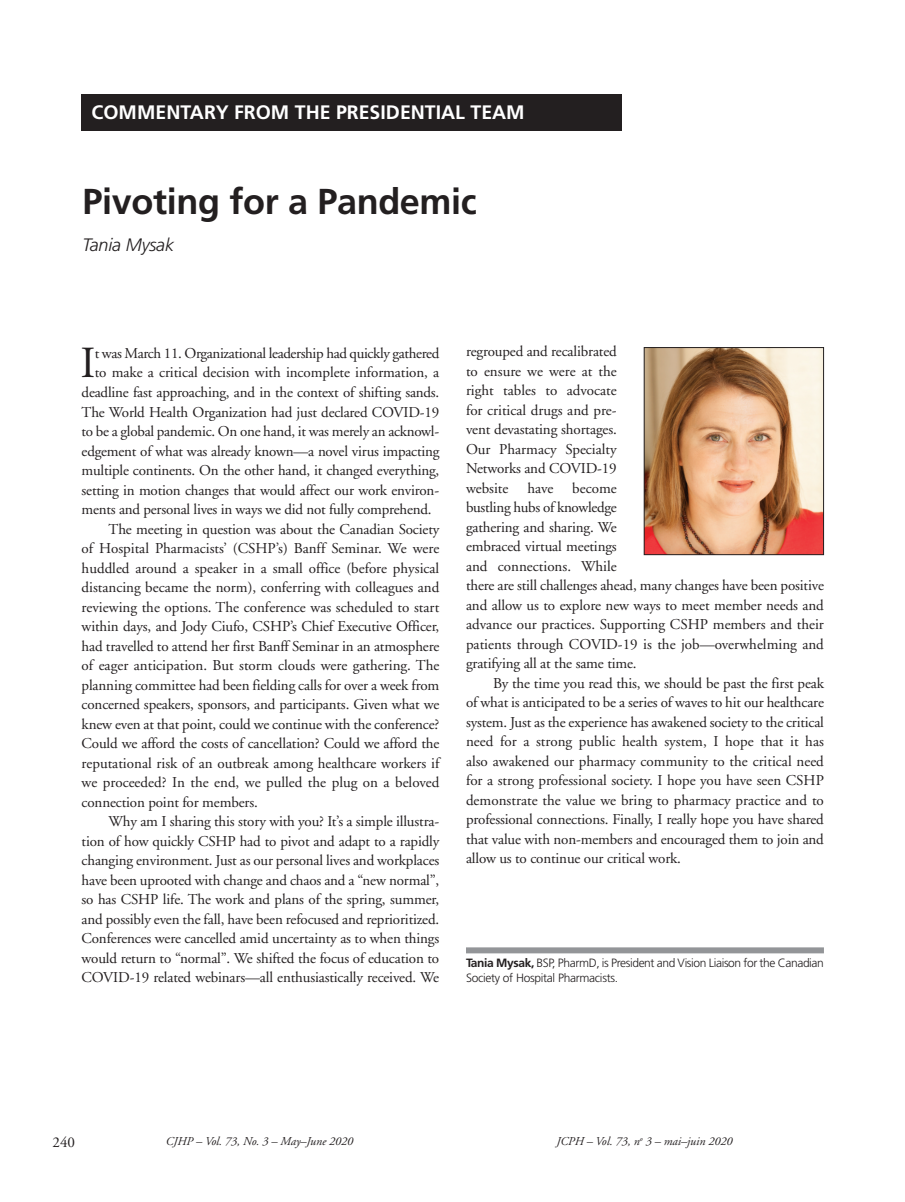
<style>
.page{position:relative;width:905px;height:1202px;background:#fff}
.page>*{position:absolute;margin:0;border:0;box-sizing:border-box;transform-origin:0 0}
.t1{font:44.4px "Adobe Garamond";color:#231f20}
.t2{font:700 36px "Frutiger";letter-spacing:-.01em;color:#231f20}
.t3{font:700 19.5px "Frutiger";color:#fff}
.t4{font:italic 300 18px "Frutiger";letter-spacing:-.01em;color:#231f20}
.t5{font:15px/19.5px "Adobe Garamond";letter-spacing:-.01em;color:#231f20;text-align:justify}
.t6{font:300 12px/15px "Frutiger";letter-spacing:-.03em;color:#231f20}
.t7{font:italic 12px "Adobe Garamond";color:#231f20}
.s1{font-weight:700}
</style>
<div class="page">
<div style="left:466px;top:947px;width:358px;height:6px;background:#939598"></div>
<div style="left:81px;top:94px;width:540px;height:36px;background:#231f20"></div>
<img style="left:645px;top:349px;width:177px;height:204px">
<div style="left:643px;top:347px;width:181px;height:208px;border:1px solid #231f20"></div>
<h3 class="t3" style="left:92px;top:105px;width:434px">COMMENTARY FROM THE PRESIDENTIAL TEAM</h3>
<h2 class="t2" style="left:82px;top:187px;width:396px">Pivoting for a Pandemic</h2>
<p class="t4" style="left:82px;top:238px;width:93px">Tania Mysak</p>
<h1 class="t1" style="left:81px;top:346px;width:16px">I</h1>
<p class="t5" style="left:95px;top:345px;width:346px">t was March 11. Organizational leadership had quickly gathered</p>
<p class="t5" style="left:95px;top:364px;width:346px">to make a critical decision with incomplete information, a</p>
<p class="t5" style="left:82px;top:384px;width:359px">deadline fast approaching, and in the context of shifting sands.</p>
<p class="t5" style="left:82px;top:403px;width:359px">The World Health Organization had just declared COVID-19</p>
<p class="t5" style="left:82px;top:423px;width:359px">to be a global pandemic. On one hand, it was merely an acknowl-</p>
<p class="t5" style="left:82px;top:442px;width:359px">edgement of what was already known—a novel virus impacting</p>
<p class="t5" style="left:82px;top:462px;width:359px">multiple continents. On the other hand, it changed everything,</p>
<p class="t5" style="left:82px;top:481px;width:359px">setting in motion changes that would affect our work environ-</p>
<p class="t5" style="left:82px;top:501px;width:351px">ments and personal lives in ways we did not fully comprehend.</p>
<p class="t5" style="left:109px;top:520px;width:332px">The meeting in question was about the Canadian Society</p>
<p class="t5" style="left:82px;top:540px;width:359px">of Hospital Pharmacists’ (CSHP’s) Banff Seminar. We were</p>
<p class="t5" style="left:82px;top:559px;width:359px">huddled around a speaker in a small office (before physical</p>
<p class="t5" style="left:82px;top:579px;width:359px">distancing became the norm), conferring with colleagues and</p>
<p class="t5" style="left:82px;top:598px;width:359px">reviewing the options. The conference was scheduled to start</p>
<p class="t5" style="left:82px;top:618px;width:359px">within days, and Jody Ciufo, CSHP’s Chief Executive Officer,</p>
<p class="t5" style="left:82px;top:637px;width:359px">had travelled to attend her first Banff Seminar in an atmosphere</p>
<p class="t5" style="left:82px;top:657px;width:359px">of eager anticipation. But storm clouds were gathering. The</p>
<p class="t5" style="left:82px;top:676px;width:359px">planning committee had been fielding calls for over a week from</p>
<p class="t5" style="left:82px;top:696px;width:359px">concerned speakers, sponsors, and participants. Given what we</p>
<p class="t5" style="left:82px;top:715px;width:359px">knew even at that point, could we continue with the conference?</p>
<p class="t5" style="left:82px;top:735px;width:359px">Could we afford the costs of cancellation? Could we afford the</p>
<p class="t5" style="left:82px;top:754px;width:359px">reputational risk of an outbreak among healthcare workers if</p>
<p class="t5" style="left:82px;top:774px;width:359px">we proceeded? In the end, we pulled the plug on a beloved</p>
<p class="t5" style="left:82px;top:793px;width:178px">connection point for members.</p>
<p class="t5" style="left:109px;top:813px;width:332px">Why am I sharing this story with you? It’s a simple illustra-</p>
<p class="t5" style="left:82px;top:832px;width:359px">tion of how quickly CSHP had to pivot and adapt to a rapidly</p>
<p class="t5" style="left:82px;top:852px;width:359px">changing environment. Just as our personal lives and workplaces</p>
<p class="t5" style="left:82px;top:871px;width:359px">have been uprooted with change and chaos and a “new normal”,</p>
<p class="t5" style="left:82px;top:891px;width:359px">so has CSHP life. The work and plans of the spring, summer,</p>
<p class="t5" style="left:82px;top:910px;width:359px">and possibly even the fall, have been refocused and reprioritized.</p>
<p class="t5" style="left:81px;top:930px;width:359px">Conferences were cancelled amid uncertainty as to when things</p>
<p class="t5" style="left:81px;top:949px;width:359px">would return to “normal”. We shifted the focus of education to</p>
<p class="t5" style="left:81px;top:969px;width:359px">COVID-19 related webinars—all enthusiastically received. We</p>
<p class="t5" style="left:466px;top:343px;width:152px">regrouped and recalibrated to ensure we were at the right tables to advocate for critical drugs and pre&shy;vent devastating shortages.<br>Our Pharmacy Specialty Networks and COVID-19 website</p>
<p class="t5" style="left:466px;top:479px;width:359px;text-align:left;text-indent:106px">become<br>bustling hubs of knowledge<br>gathering and sharing. We<br>embraced virtual meetings<br>and connections. While<br>there are still challenges ahead, many changes have been positive and allow us to explore new ways to meet member needs and advance our practices. Supporting CSHP members and their patients through COVID-19 is the job—overwhelming and gratifying all at the same time.</p>
<p class="t5" style="left:466px;top:674px;width:359px;text-indent:27px">By the time you read this, we should be past the first peak of what is anticipated to be a series of waves to hit our healthcare system. Just as the experience has awakened society to the critical need for a strong public health system, I hope that it has also awakened our pharmacy community to the critical need for a strong professional society. I hope you have seen CSHP demonstrate the value we bring to pharmacy practice and to professional connections. Finally, I really hope you have shared that value with non-members and encouraged them to join and allow us to continue our critical work.</p>
<p class="t5" style="left:527px;top:479px;width:28px">have</p>
<p class="t6" style="left:466px;top:956px;width:359px"><span class="s1">Tania Mysak,</span> BSP, PharmD, is President and Vision Liaison for the Canadian<br>Society of Hospital Pharmacists.</p>
<p class="t5" style="left:52px;top:1133px;width:24px">240</p>
<p class="t7" style="left:166px;top:1136px;width:189px">CJHP – Vol. 73, No. 3 – May–June 2020</p>
<p class="t7" style="left:556px;top:1136px;width:178px">JCPH – Vol. 73, n<sup>o</sup> 3 – mai–juin 2020</p>
</div>
